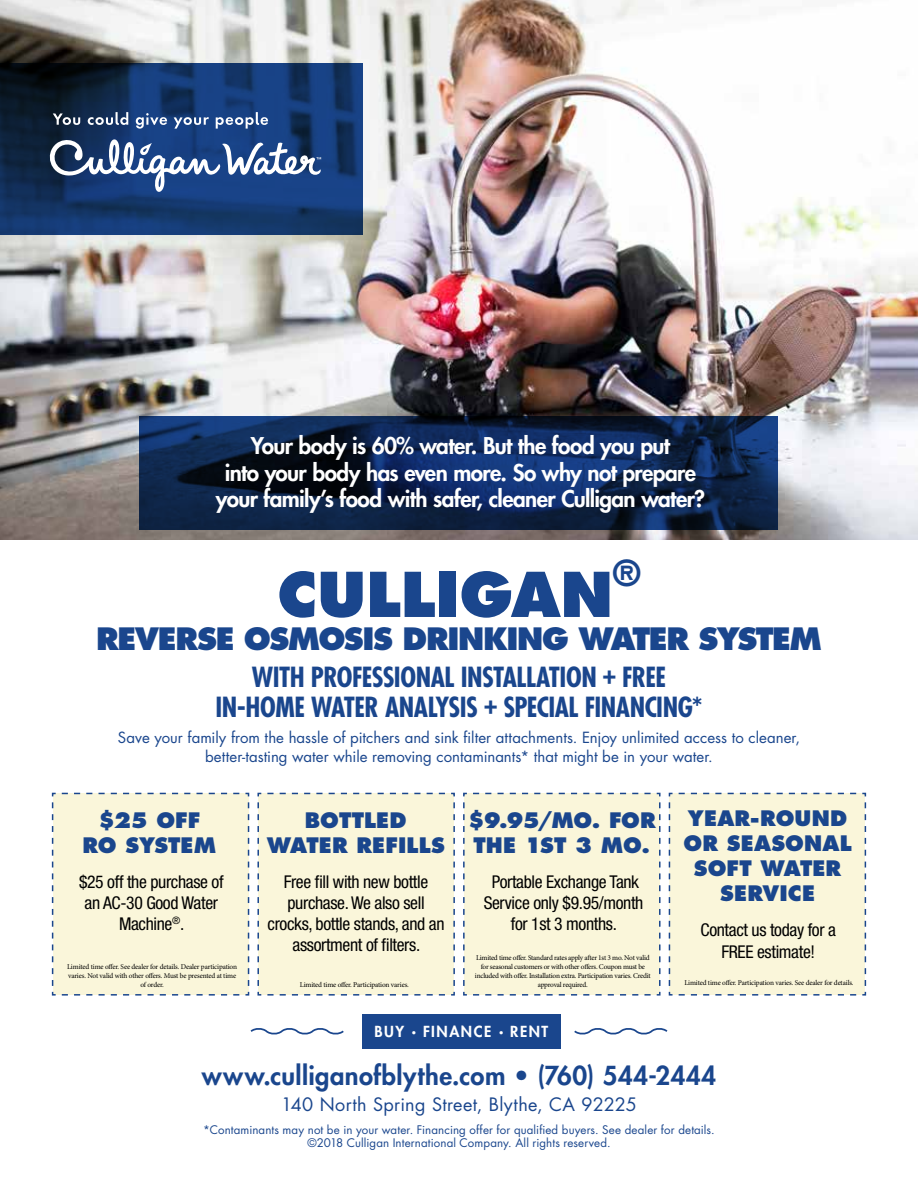
<style>
.page{position:relative;width:918px;height:1188px;background:#fff}
.page>*{position:absolute;margin:0;border:0;box-sizing:border-box;transform-origin:0 0}
.t1{font:800 60px "Futura Std";color:#1a468d}
.t2{font:800 34.95px "Futura Std";color:#1a468d}
.t3{font:800 30px "Futura Std";letter-spacing:-.045em;color:#1a468d}
.t4{font:700 condensed 27px/30px "Futura Std";letter-spacing:-.02em;color:#1a468d;text-align:center}
.t5{font:800 25.5px "Futura Std";letter-spacing:.02em;color:#1a468d}
.t6{font:800 22.5px/26.5px "Futura Std";letter-spacing:-.025em;color:#fff;text-align:center}
.t7{font:800 20.7px/24.9px "Futura Std";letter-spacing:.005em;color:#1a468d;text-align:center}
.t8{font:18px "Futura Std";letter-spacing:.02em;color:#1a468d}
.t9{font:condensed 17.7px/21.1px "Helvetica Neue LT Std";letter-spacing:-.02em;color:#000;text-align:center}
.t10{font:15px/19.5px "Futura Std";color:#1a468d;text-align:center}
.t11{font:800 14.85px "Futura Std";letter-spacing:.1em;color:#fff}
.t12{font:11.55px/13.8px "Futura Std";letter-spacing:.01em;color:#1a468d;text-align:center}
.t13{font:7.35px/8.9px "Minion Pro";letter-spacing:-.025em;color:#000;text-align:center}
.s1{font-size:8.7px}
</style>
<div class="page">
<img style="left:0;top:0;width:918px;height:540px">
<svg style="left:140px;top:416px;width:638px;height:114px;background:#0d244c"></svg>
<svg style="left:0;top:63px;width:363px;height:172px;background:#123261"></svg>
<div style="left:362px;top:1014px;width:199px;height:34px;background:#1a468d"></div>
<svg style="left:250px;top:1028px;width:94px;height:7px"></svg>
<svg style="left:574px;top:1028px;width:94px;height:7px"></svg>
<div style="left:51px;top:792px;width:199px;height:204px;background:#faf6da"></div>
<div style="left:463px;top:792px;width:198px;height:204px;background:#faf6da"></div>
<div style="left:257px;top:792px;width:198px;height:204px;background:#faf6da"></div>
<div style="left:668px;top:792px;width:199px;height:204px;background:#faf6da"></div>
<svg style="left:44px;top:136px;width:277px;height:58px"></svg>
<svg style="left:53px;top:112px;width:215px;height:17px;background:#47628d"></svg>
<h3 class="t6" style="left:216px;top:433px;width:490px">Your body is 60% water. But the food you put<br>into your body has even more. So why not prepare your family’s food with safer, cleaner Culligan water?</h3>
<h1 class="t1" style="left:277px;top:556px;width:337px">CULLIGAN</h1>
<h2 class="t2" style="left:613px;top:551px;width:29px">®</h2>
<h3 class="t3" style="left:96px;top:620px;width:727px">REVERSE OSMOSIS DRINKING WATER SYSTEM</h3>
<h3 class="t4" style="left:216px;top:662px;width:488px">WITH PROFESSIONAL INSTALLATION + FREE<br>IN-HOME WATER ANALYSIS + SPECIAL FINANCING*</h3>
<h3 class="t10" style="left:118px;top:728px;width:684px">Save your family from the hassle of pitchers and sink filter attachments. Enjoy unlimited access to cleaner, better-tasting water while removing contaminants* that might be in your water.</h3>
<h3 class="t7" style="left:82px;top:808px;width:135px">$25 OFF<br>RO SYSTEM</h3>
<h3 class="t9" style="left:79px;top:871px;width:146px">$25 off the purchase of an AC-30 Good Water<br>Machine<sup>®</sup>.</h3>
<p class="t13" style="left:67px;top:962px;width:172px">Limited time offer. See dealer for details. Dealer participation varies. Not valid with other offers. Must be presented at time of order.</p>
<h3 class="t7" style="left:267px;top:808px;width:180px">BOTTLED<br>WATER REFILLS</h3>
<h3 class="t9" style="left:268px;top:871px;width:179px">Free fill with new bottle purchase. We also sell crocks, bottle stands, and an assortment of filters.</h3>
<p class="t13" style="left:300px;top:980px;width:111px">Limited time offer. Participation varies.</p>
<h3 class="t7" style="left:468px;top:808px;width:190px;text-align:left">$9.95/MO. FOR<br>THE 1ST 3 MO.</h3>
<h3 class="t9" style="left:484px;top:871px;width:161px">Portable Exchange Tank<br>Service only $9.95/month for 1st 3 months.</h3>
<p class="t13" style="left:475px;top:953px;width:177px">Limited time offer. Standard rates apply after 1st 3 mo. Not valid for seasonal customers or with other offers. Coupon must be included with offer. Installation extra. Participation varies. Credit approval required.</p>
<h3 class="t11" style="left:375px;top:1023px;width:175px">BUY <span class="s1">•</span> FINANCE <span class="s1">•</span> RENT</h3>
<h3 class="t7" style="left:684px;top:806px;width:170px">YEAR-ROUND<br>OR SEASONAL<br>SOFT WATER<br>SERVICE</h3>
<h3 class="t9" style="left:701px;top:919px;width:137px">Contact us today for a<br>FREE estimate!</h3>
<p class="t13" style="left:684px;top:978px;width:171px">Limited time offer. Participation varies. See dealer for details.</p>
<h3 class="t5" style="left:202px;top:1060px;width:516px">www.culliganofblythe.com • (760) 544-2444</h3>
<h3 class="t8" style="left:281px;top:1093px;width:357px">140 North Spring Street, Blythe, CA 92225</h3>
<h3 class="t12" style="left:203px;top:1123px;width:513px">*Contaminants may not be in your water. Financing offer for qualified buyers. See dealer for details. ©2018 Culligan International Company. All rights reserved.</h3>
</div>
